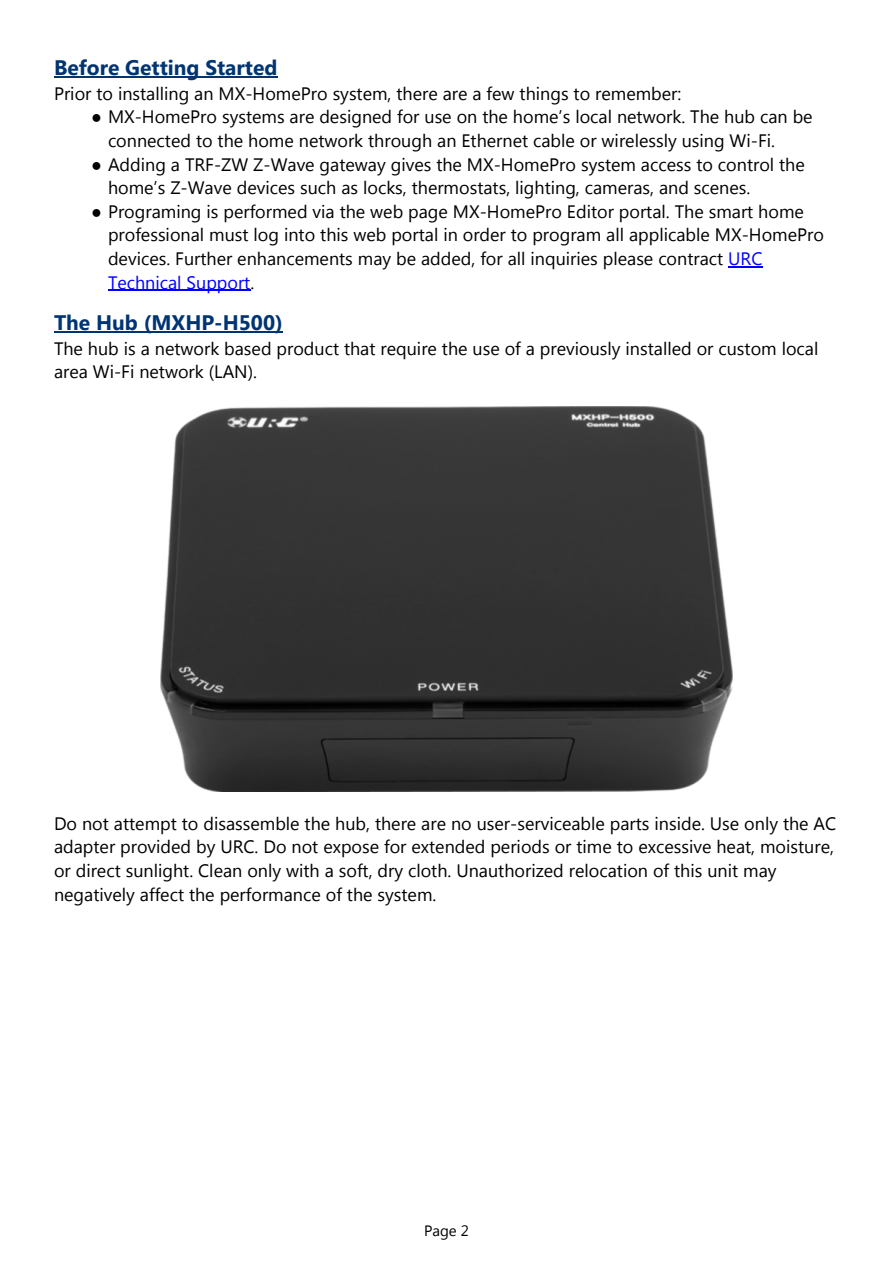
<style>
.page{position:relative;width:893px;height:1263px;background:#fff}
.page>*{position:absolute;margin:0;border:0;box-sizing:border-box;transform-origin:0 0}
.t1{font:700 21px "Microsoft New Tai Lue";color:#003572}
.t2{font:18px/23.5px "Microsoft New Tai Lue";color:#000}
.t3{font:15px "Microsoft New Tai Lue";color:#000}
.s1{font-family:"Times New Roman"}
.s2{color:#00f}
</style>
<div class="page">
<hr style="left:54px;top:76px;width:223px;height:1px;background:#003572">
<hr style="left:728px;top:266px;width:34px;height:1px;background:#00f">
<hr style="left:108px;top:290px;width:142px;height:1px;background:#00f">
<hr style="left:54px;top:331px;width:229px;height:1px;background:#003572">
<img style="left:160px;top:407px;width:572px;height:384px">
<p class="t1" style="left:54px;top:59px;width:225px">Before Getting Started</p>
<p class="t2" style="left:54px;top:83px;width:629px">Prior to installing an MX-HomePro system, there are a few things to remember:</p>
<p class="t2" style="left:108px;top:107px;width:706px;text-indent:-17px"><span class="s1">●</span> MX-HomePro systems are designed for use on the home’s local network. The hub can be connected to the home network through an Ethernet cable or wirelessly using Wi-Fi.</p>
<p class="t2" style="left:108px;top:154px;width:698px;text-indent:-17px"><span class="s1">●</span> Adding a TRF-ZW Z-Wave gateway gives the MX-HomePro system access to control the home’s Z-Wave devices such as locks, thermostats, lighting, cameras, and scenes.</p>
<p class="t2" style="left:108px;top:201px;width:717px;text-indent:-17px"><span class="s1">●</span> Programing is performed via the web page MX-HomePro Editor portal. The smart home professional must log into this web portal in order to program all applicable MX-HomePro devices. Further enhancements may be added, for all inquiries please contract <span class="s2">URC Technical Support</span>.</p>
<p class="t1" style="left:54px;top:314px;width:230px">The Hub (MXHP-H500)</p>
<p class="t2" style="left:54px;top:338px;width:766px">The hub is a network based product that require the use of a previously installed or custom local area Wi-Fi network (LAN).</p>
<p class="t2" style="left:54px;top:813px;width:784px">Do not attempt to disassemble the hub, there are no user-serviceable parts inside. Use only the AC adapter provided by URC. Do not expose for extended periods or time to excessive heat, moisture, or direct sunlight. Clean only with a soft, dry cloth. Unauthorized relocation of this unit may negatively affect the performance of the system.</p>
<p class="t3" style="left:424px;top:1225px;width:46px">Page 2</p>
</div>
